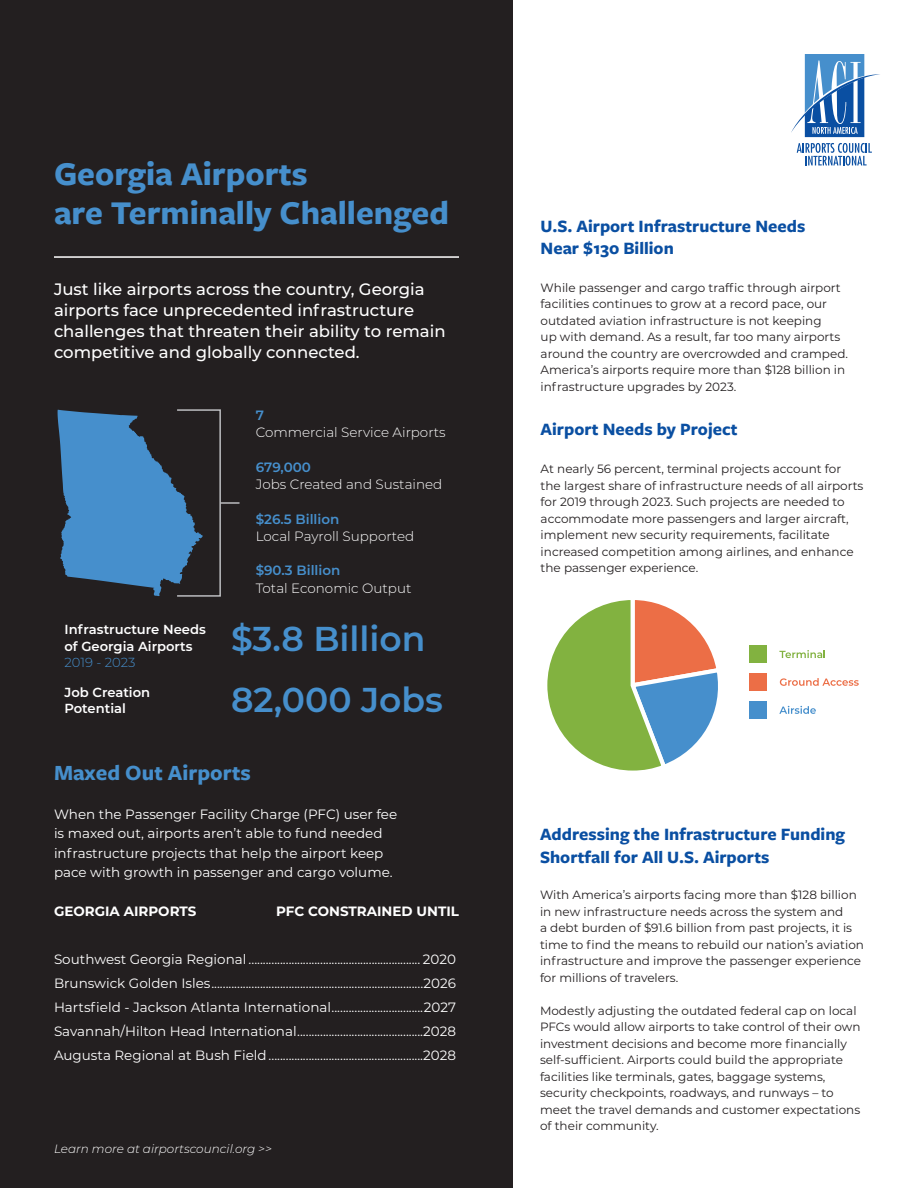
<style>
.page{position:relative;width:918px;height:1188px;background:#fff}
.page>*{position:absolute;margin:0;border:0;box-sizing:border-box;transform-origin:0 0}
.t1{font:700 34.5px "Freight Sans Pro";color:#468fcc}
.t2{font:600 34.5px "Montserrat";color:#468fcc}
.t3{font:700 22.5px "Freight Sans Pro";color:#468fcc}
.t4{font:700 18px/22.5px "Freight Sans Pro";color:#0a4fa2}
.t5{font:500 16.5px/21px "Montserrat";color:#fff}
.t6{font:13.5px/19.5px "Montserrat";color:#fff}
.t7{font:300 13.5px/17.2px "Montserrat";color:#fff}
.t8{font:700 13.5px "Montserrat";color:#fff}
.t9{font:600 13.2px/16.5px "Montserrat";color:#fff}
.t10{font:12px/16.5px "Montserrat";color:#231f20}
.t11{font:italic 300 12px "Montserrat";color:#fff}
.s1{font-weight:600;color:#468fcc}
.s2{font-weight:300;color:#468fcc}
</style>
<div class="page">
<div style="left:0;top:0;width:513px;height:1188px;background:#231f20"></div>
<hr style="left:54px;top:256px;width:405px;height:2px;background:#fff">
<svg style="left:791px;top:54px;width:89px;height:83px"></svg>
<svg style="left:797px;top:143px;width:75px;height:23px"></svg>
<div style="left:176px;top:409px;width:45px;height:188px;border:2px solid #bcbdc0"></div>
<hr style="left:220px;top:502px;width:20px;height:2px;background:#bcbdc0">
<svg style="left:58px;top:410px;width:145px;height:186px"></svg>
<svg style="left:547px;top:600px;width:171px;height:171px"></svg>
<div style="left:749px;top:645px;width:18px;height:18px;background:#82b240"></div>
<svg style="left:779px;top:650px;width:46px;height:8px"></svg>
<div style="left:749px;top:673px;width:18px;height:18px;background:#ec6e46"></div>
<svg style="left:780px;top:678px;width:79px;height:8px"></svg>
<div style="left:749px;top:701px;width:18px;height:18px;background:#468fcc"></div>
<svg style="left:779px;top:706px;width:37px;height:8px"></svg>
<p class="t1" style="left:54px;top:150px;width:255px">Georgia Airports</p>
<p class="t1" style="left:54px;top:189px;width:397px">are Terminally Challenged</p>
<p class="t5" style="left:54px;top:278px;width:393px">Just like airports across the country, Georgia airports face unprecedented infrastructure challenges that threaten their ability to remain competitive and globally connected.</p>
<p class="t7" style="left:256px;top:406px;width:191px"><span class="s1">7<br></span>Commercial Service Airports</p>
<p class="t7" style="left:256px;top:458px;width:188px"><span class="s1">679,000<br></span>Jobs Created and Sustained</p>
<p class="t7" style="left:256px;top:510px;width:160px"><span class="s1">$26.5 Billion<br></span>Local Payroll Supported</p>
<p class="t7" style="left:256px;top:562px;width:157px"><span class="s1">$90.3 Billion<br></span>Total Economic Output</p>
<p class="t2" style="left:231px;top:614px;width:196px">$3.8 Billion</p>
<p class="t9" style="left:64px;top:621px;width:143px">Infrastructure Needs of Georgia Airports<br><span class="s2">2019 - 2023</span></p>
<p class="t9" style="left:64px;top:683px;width:87px">Job Creation<br>Potential</p>
<p class="t2" style="left:231px;top:675px;width:213px">82,000 Jobs</p>
<p class="t3" style="left:54px;top:757px;width:198px">Maxed Out Airports</p>
<p class="t6" style="left:54px;top:803px;width:345px">When the Passenger Facility Charge (PFC) user fee is maxed out, airports aren’t able to fund needed infrastructure projects that help the airport keep</p>
<p class="t6" style="left:54px;top:862px;width:340px">pace with growth in passenger and cargo volume.</p>
<p class="t8" style="left:54px;top:901px;width:144px">GEORGIA AIRPORTS</p>
<p class="t8" style="left:276px;top:901px;width:184px">PFC CONSTRAINED UNTIL</p>
<p class="t6" style="left:54px;top:949px;width:404px">Southwest Georgia Regional ............................................................ 2020</p>
<p class="t6" style="left:54px;top:973px;width:404px">Brunswick Golden Isles..........................................................................2026</p>
<p class="t6" style="left:54px;top:997px;width:404px">Hartsfield - Jackson Atlanta International................................2027</p>
<p class="t6" style="left:54px;top:1021px;width:404px">Savannah/Hilton Head International............................................2028</p>
<p class="t6" style="left:54px;top:1045px;width:404px">Augusta Regional at Bush Field......................................................2028</p>
<p class="t11" style="left:54px;top:1141px;width:219px">Learn more at airportscouncil.org &gt;&gt;</p>
<p class="t4" style="left:541px;top:214px;width:266px">U.S. Airport Infrastructure Needs</p>
<p class="t4" style="left:541px;top:237px;width:135px">Near $130 Billion</p>
<p class="t10" style="left:541px;top:279px;width:309px">While passenger and cargo traffic through airport facilities continues to grow at a record pace, our outdated aviation infrastructure is not keeping<br>up with demand. As a result, far too many airports around the country are overcrowded and cramped.<br>America’s airports require more than $128 billion in infrastructure upgrades by 2023.</p>
<p class="t4" style="left:541px;top:418px;width:198px">Airport Needs by Project</p>
<p class="t10" style="left:541px;top:461px;width:324px">At nearly 56 percent, terminal projects account for the largest share of infrastructure needs of all airports for 2019 through 2023. Such projects are needed to accommodate more passengers and larger aircraft, implement new security requirements, facilitate increased competition among airlines, and enhance the passenger experience.</p>
<p class="t4" style="left:540px;top:822px;width:307px">Addressing the Infrastructure Funding<br>Shortfall for All U.S. Airports</p>
<p class="t10" style="left:540px;top:886px;width:326px">With America’s airports facing more than $128 billion in new infrastructure needs across the system and<br>a debt burden of $91.6 billion from past projects, it is time to find the means to rebuild our nation’s aviation infrastructure and improve the passenger experience for millions of travelers.</p>
<p class="t10" style="left:540px;top:1002px;width:322px">Modestly adjusting the outdated federal cap on local PFCs would allow airports to take control of their own investment decisions and become more financially self-sufficient. Airports could build the appropriate facilities like terminals, gates, baggage systems, security checkpoints, roadways, and runways – to meet the travel demands and customer expectations of their community.</p>
</div>
